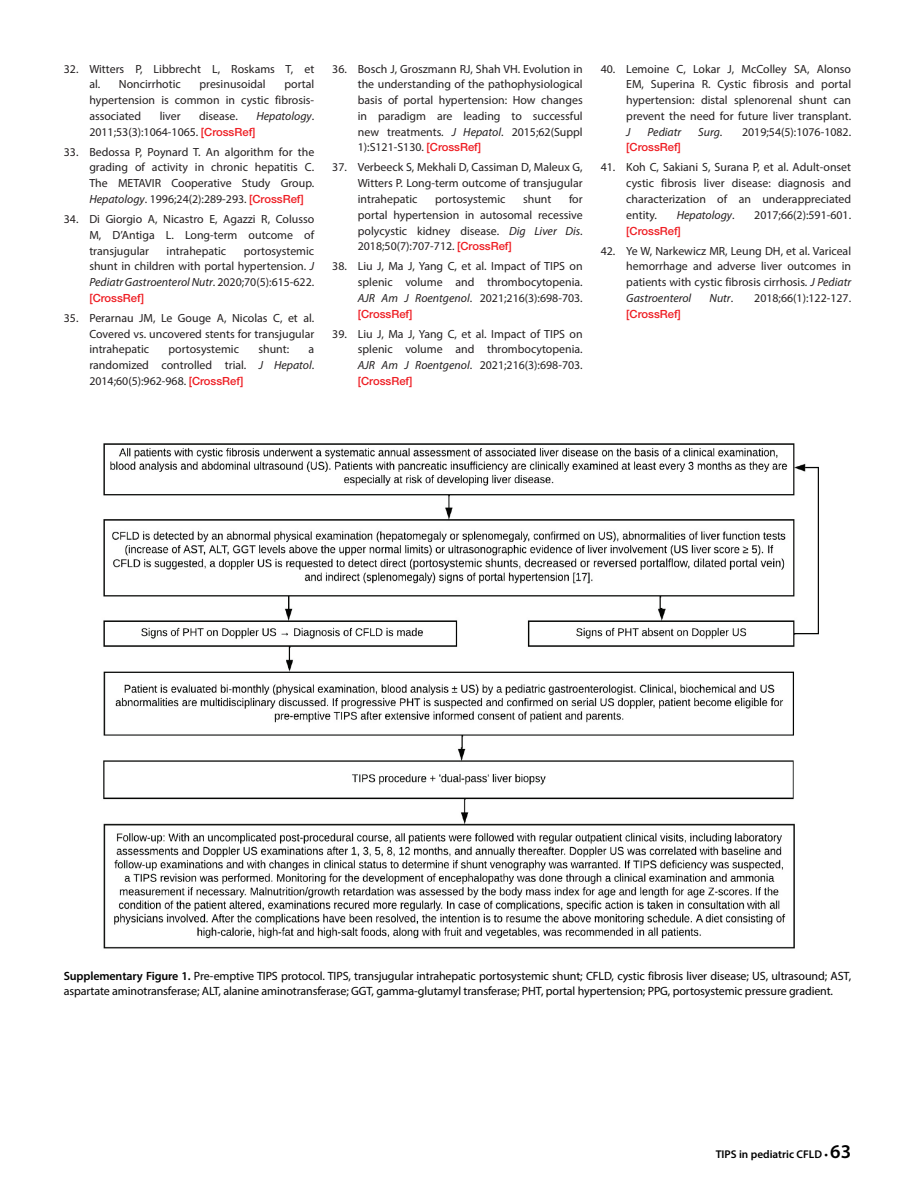
<style>
.page{position:relative;width:915px;height:1191px;background:#fff}
.page>*{position:absolute;margin:0;border:0;box-sizing:border-box;transform-origin:0 0}
.RESİM-ALTI{font:12px/15px "Myriad Pro";letter-spacing:-.01em;color:#000}
.t1{font:11.85px/15.8px "Myriad Pro";color:#231f20;text-align:justify}
.t2{font:italic 11.85px "Myriad Pro";color:#231f20}
.t3{font:500 11.25px "Helvetica Neue LT Std";color:#ee1d23}
.t4{font:600 11.25px "Myriad Pro";color:#000}
.s1{font-style:normal}
.s2{font-family:"Helvetica Neue LT Std";font-weight:500;font-size:11.25px;color:#ee1d23}
.s3{font-style:italic}
.s4{font-weight:600}
.s5{font-size:19.5px}
</style>
<div class="page">
<img style="left:103px;top:443px;width:716px;height:506px">
<p class="t1" style="left:89px;top:61px;width:226px;text-indent:-26px">32. Witters P, Libbrecht L, Roskams T, et al. Noncirrhotic</p>
<p class="t1" style="left:89px;top:76px;width:226px;text-indent:195px">portal hypertension is common in cystic fibrosis&shy;associated</p>
<p class="t1" style="left:199px;top:76px;width:68px">presinusoidal</p>
<p class="t1" style="left:160px;top:108px;width:22px">liver</p>
<p class="t1" style="left:199px;top:108px;width:40px">disease.</p>
<p class="t2" style="left:256px;top:109px;width:59px">Hepatology<span class="s1">.</span></p>
<p class="t1" style="left:89px;top:124px;width:168px">2011;53(3):1064-1065. <span class="s2">[CrossRef]</span></p>
<p class="t1" style="left:89px;top:144px;width:226px;text-indent:-26px">33. Bedossa P, Poynard T. An algorithm for the grading of activity in chronic hepatitis C.<br>The METAVIR Cooperative Study Group.<br><span class="s3">Hepatology</span>. 1996;24(2):289-293. <span class="s2">[CrossRef]</span></p>
<p class="t1" style="left:89px;top:211px;width:226px;text-indent:-26px">34. Di Giorgio A, Nicastro E, Agazzi R, Colusso M, D’Antiga L. Long-term outcome of transjugular</p>
<p class="t1" style="left:166px;top:242px;width:61px">intrahepatic</p>
<p class="t1" style="left:89px;top:242px;width:226px;text-indent:154px">portosystemic shunt in children with portal hypertension. <span class="s3">J Pediatr Gastroenterol Nutr</span>. 2020;70(5):615-622.</p>
<p class="t3" style="left:89px;top:291px;width:56px">[CrossRef]</p>
<p class="t1" style="left:89px;top:310px;width:226px;text-indent:-26px">35. Perarnau JM, Le Gouge A, Nicolas C, et al.<br>Covered vs. uncovered stents for transjugular intrahepatic</p>
<p class="t1" style="left:168px;top:341px;width:72px">portosystemic</p>
<p class="t1" style="left:258px;top:341px;width:32px">shunt:</p>
<p class="t1" style="left:89px;top:341px;width:226px;text-indent:219px">a randomized controlled trial. <span class="s3">J Hepatol</span>.<br>2014;60(5):962-968. <span class="s2">[CrossRef]</span></p>
<p class="t1" style="left:357px;top:61px;width:226px;text-indent:-26px">36. Bosch J, Groszmann RJ, Shah VH. Evolution in the understanding of the pathophysiological basis of portal hypertension: How changes in paradigm are leading to successful new treatments. <span class="s3">J Hepatol</span>. 2015;62(Suppl 1):S121-S130. <span class="s2">[CrossRef]</span></p>
<p class="t1" style="left:357px;top:159px;width:226px;text-indent:-26px">37. Verbeeck S, Mekhali D, Cassiman D, Maleux G, Witters P. Long-term outcome of transjugular intrahepatic</p>
<p class="t1" style="left:357px;top:191px;width:226px;text-indent:211px">for portal hypertension in autosomal recessive polycystic kidney disease. <span class="s3">Dig Liver Dis</span>.<br>2018;50(7):707-712. <span class="s2">[CrossRef]</span></p>
<p class="t1" style="left:357px;top:258px;width:226px;text-indent:-26px">38. Liu J, Ma J, Yang C, et al. Impact of TIPS on splenic volume and thrombocytopenia.<br><span class="s3">AJR Am J Roentgenol</span>. 2021;216(3):698-703.</p>
<p class="t3" style="left:357px;top:307px;width:56px">[CrossRef]</p>
<p class="t1" style="left:357px;top:325px;width:226px;text-indent:-26px">39. Liu J, Ma J, Yang C, et al. Impact of TIPS on splenic volume and thrombocytopenia.<br><span class="s3">AJR Am J Roentgenol</span>. 2021;216(3):698-703.</p>
<p class="t3" style="left:357px;top:374px;width:56px">[CrossRef]</p>
<p class="t1" style="left:435px;top:191px;width:72px">portosystemic</p>
<p class="t1" style="left:523px;top:191px;width:30px">shunt</p>
<p class="t1" style="left:626px;top:61px;width:226px;text-indent:-26px">40. Lemoine C, Lokar J, McColley SA, Alonso EM, Superina R. Cystic fibrosis and portal hypertension: distal splenorenal shunt can prevent the need for future liver transplant.<br><span class="s3">J</span></p>
<p class="t2" style="left:647px;top:124px;width:35px">Pediatr</p>
<p class="t2" style="left:698px;top:124px;width:26px">Surg<span class="s1">.</span></p>
<p class="t1" style="left:741px;top:124px;width:110px">2019;54(5):1076-1082.</p>
<p class="t3" style="left:626px;top:141px;width:56px">[CrossRef]</p>
<p class="t1" style="left:626px;top:159px;width:226px;text-indent:-26px">41. Koh C, Sakiani S, Surana P, et al. Adult-onset cystic fibrosis liver disease: diagnosis and characterization of an underappreciated entity.</p>
<p class="t2" style="left:676px;top:207px;width:59px">Hepatology<span class="s1">.</span></p>
<p class="t1" style="left:754px;top:207px;width:98px">2017;66(2):591-601.</p>
<p class="t3" style="left:626px;top:224px;width:56px">[CrossRef]</p>
<p class="t1" style="left:626px;top:242px;width:226px;text-indent:-26px">42. Ye W, Narkewicz MR, Leung DH, et al. Variceal hemorrhage and adverse liver outcomes in patients with cystic fibrosis cirrhosis. <span class="s3">J Pediatr Gastroenterol</span></p>
<p class="t2" style="left:709px;top:290px;width:25px">Nutr<span class="s1">.</span></p>
<p class="t1" style="left:754px;top:290px;width:98px">2018;66(1):122-127.</p>
<p class="t3" style="left:626px;top:307px;width:56px">[CrossRef]</p>
<p class="RESİM-ALTI" style="left:64px;top:968px;width:788px"><span class="s4">Supplementary Figure 1.</span> Pre-emptive TIPS protocol. TIPS, transjugular intrahepatic portosystemic shunt; CFLD, cystic fibrosis liver disease; US, ultrasound; AST, aspartate aminotransferase; ALT, alanine aminotransferase; GGT, gamma-glutamyl transferase; PHT, portal hypertension; PPG, portosystemic pressure gradient.</p>
<p class="t4" style="left:715px;top:1146px;width:137px">TIPS in pediatric CFLD • <span class="s5">63</span></p>
</div>
